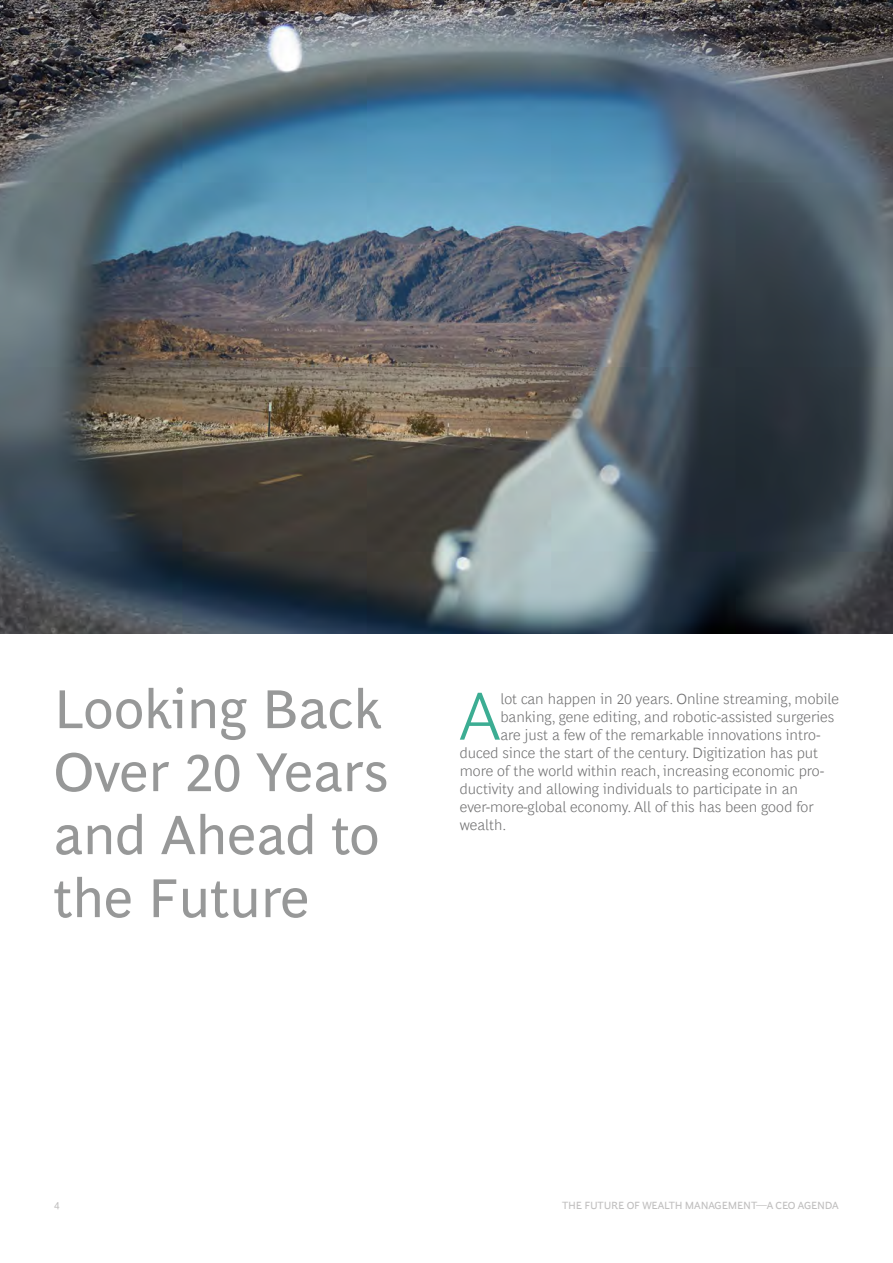
<style>
.page{position:relative;width:893px;height:1263px;background:#fff}
.page>*{position:absolute;margin:0;border:0;box-sizing:border-box;transform-origin:0 0}
.t1{font:300 68.1px "Henderson BCG Sans";color:#3cad93}
.t2{font:55.5px/63px "Henderson BCG Sans";color:#979898}
.t3{font:300 15px "Henderson BCG Sans";color:#707071}
.t4{font:10.5px "Henderson BCG Sans";letter-spacing:-.02em;color:#c0bfbf}
</style>
<div class="page">
<img style="left:0;top:0;width:893px;height:634px">
<h2 class="t2" style="left:54px;top:673px;width:336px">Looking Back<br>Over 20 Years and Ahead to the Future</h2>
<h1 class="t1" style="left:459px;top:666px;width:43px">A</h1>
<p class="t3" style="left:500px;top:687px;width:340px">lot can happen in 20 years. Online streaming, mobile</p>
<p class="t3" style="left:500px;top:705px;width:335px">banking, gene editing, and robotic-assisted surgeries</p>
<p class="t3" style="left:500px;top:723px;width:321px">are just a few of the remarkable innovations intro-</p>
<p class="t3" style="left:460px;top:741px;width:360px">duced since the start of the century. Digitization has put</p>
<p class="t3" style="left:460px;top:760px;width:366px">more of the world within reach, increasing economic pro-</p>
<p class="t3" style="left:460px;top:778px;width:340px">ductivity and allowing individuals to participate in an</p>
<p class="t3" style="left:460px;top:796px;width:355px">ever-more-global economy. All of this has been good for</p>
<p class="t3" style="left:460px;top:814px;width:48px">wealth.</p>
<p class="t4" style="left:54px;top:1198px;width:7px">4</p>
<p class="t4" style="left:562px;top:1198px;width:278px">THE FUTURE OF WEALTH MANAGEMENT—A CEO AGENDA</p>
</div>
